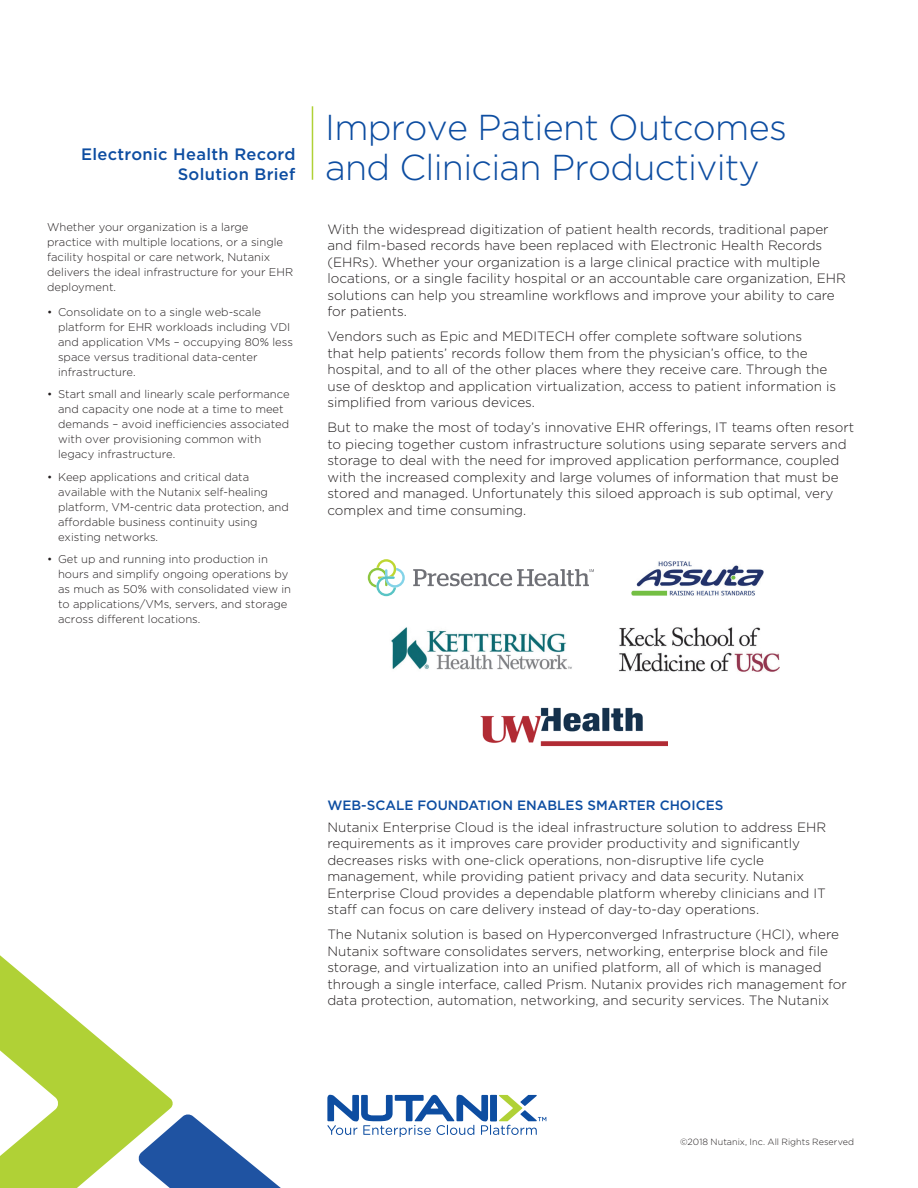
<style>
.page{position:relative;width:918px;height:1188px;background:#fff}
.page>*{position:absolute;margin:0;border:0;box-sizing:border-box;transform-origin:0 0}
.t1{font:300 36px/40.2px "Gotham";letter-spacing:-.02em;color:#0d4da1}
.t2{font:500 16.5px/20.2px "Gotham";letter-spacing:.02em;color:#0d4da1;text-align:right}
.t3{font:300 13.5px/16.5px "Gotham";color:#231f20}
.t4{font:500 13.5px "Gotham";color:#0d4da1}
.t5{font:300 11.25px/15px "Gotham";color:#231f20}
.t6{font:300 9px "Gotham";letter-spacing:.005em;color:#231f20}
</style>
<div class="page">
<svg style="left:0;top:955px;width:281px;height:233px"></svg>
<svg style="left:327px;top:1095px;width:219px;height:42px"></svg>
<hr style="left:312px;top:106px;width:1px;height:74px;background:#b0d136">
<svg style="left:368px;top:559px;width:37px;height:37px"></svg>
<svg style="left:413px;top:569px;width:181px;height:17px"></svg>
<img style="left:631px;top:561px;width:133px;height:35px">
<img style="left:391px;top:627px;width:181px;height:43px">
<img style="left:619px;top:627px;width:161px;height:45px">
<img style="left:480px;top:707px;width:187px;height:40px">
<p class="t2" style="left:81px;top:144px;width:216px">Electronic Health Record<br>Solution Brief</p>
<p class="t5" style="left:47px;top:219px;width:247px">Whether your organization is a large practice with multiple locations, or a single facility hospital or care network, Nutanix delivers the ideal infrastructure for your EHR deployment.</p>
<p class="t5" style="left:58px;top:304px;width:236px;text-indent:-11px">• Consolidate on to a single web-scale platform for EHR workloads including VDI and application VMs – occupying 80% less space versus traditional data-center infrastructure.</p>
<p class="t5" style="left:58px;top:387px;width:233px;text-indent:-11px">• Start small and linearly scale performance and capacity one node at a time to meet demands – avoid inefficiencies associated with over provisioning common with legacy infrastructure.</p>
<p class="t5" style="left:58px;top:469px;width:232px;text-indent:-11px">• Keep applications and critical data available with the Nutanix self-healing platform, VM-centric data protection, and affordable business continuity using existing networks.</p>
<p class="t5" style="left:58px;top:551px;width:235px;text-indent:-11px">• Get up and running into production in hours and simplify ongoing operations by as much as 50% with consolidated view in to applications/VMs, servers, and storage across different locations.</p>
<h1 class="t1" style="left:325px;top:106px;width:463px">Improve Patient Outcomes and Clinician Productivity</h1>
<p class="t3" style="left:327px;top:220px;width:520px">With the widespread digitization of patient health records, traditional paper and film-based records have been replaced with Electronic Health Records (EHRs). Whether your organization is a large clinical practice with multiple locations, or a single facility hospital or an accountable care organization, EHR solutions can help you streamline workflows and improve your ability to care for patients.</p>
<p class="t3" style="left:327px;top:328px;width:510px">Vendors such as Epic and MEDITECH offer complete software solutions<br>that help patients’ records follow them from the physician’s office, to the hospital, and to all of the other places where they receive care. Through the use of desktop and application virtualization, access to patient information is simplified from various devices.</p>
<p class="t3" style="left:327px;top:419px;width:528px">But to make the most of today’s innovative EHR offerings, IT teams often resort to piecing together custom infrastructure solutions using separate servers and storage to deal with the need for improved application performance, coupled with the increased complexity and large volumes of information that must be stored and managed. Unfortunately this siloed approach is sub optimal, very complex and time consuming.</p>
<p class="t4" style="left:327px;top:796px;width:397px">WEB-SCALE FOUNDATION ENABLES SMARTER CHOICES</p>
<p class="t3" style="left:327px;top:819px;width:500px">Nutanix Enterprise Cloud is the ideal infrastructure solution to address EHR requirements as it improves care provider productivity and significantly decreases risks with one-click operations, non-disruptive life cycle management, while providing patient privacy and data security. Nutanix Enterprise Cloud provides a dependable platform whereby clinicians and IT staff can focus on care delivery instead of day-to-day operations.</p>
<p class="t3" style="left:327px;top:926px;width:521px">The Nutanix solution is based on Hyperconverged Infrastructure (HCI), where Nutanix software consolidates servers, networking, enterprise block and file storage, and virtualization into an unified platform, all of which is managed through a single interface, called Prism. Nutanix provides rich management for data protection, automation, networking, and security services. The Nutanix</p>
<p class="t6" style="left:680px;top:1137px;width:176px">©2018 Nutanix, Inc. All Rights Reserved</p>
</div>
